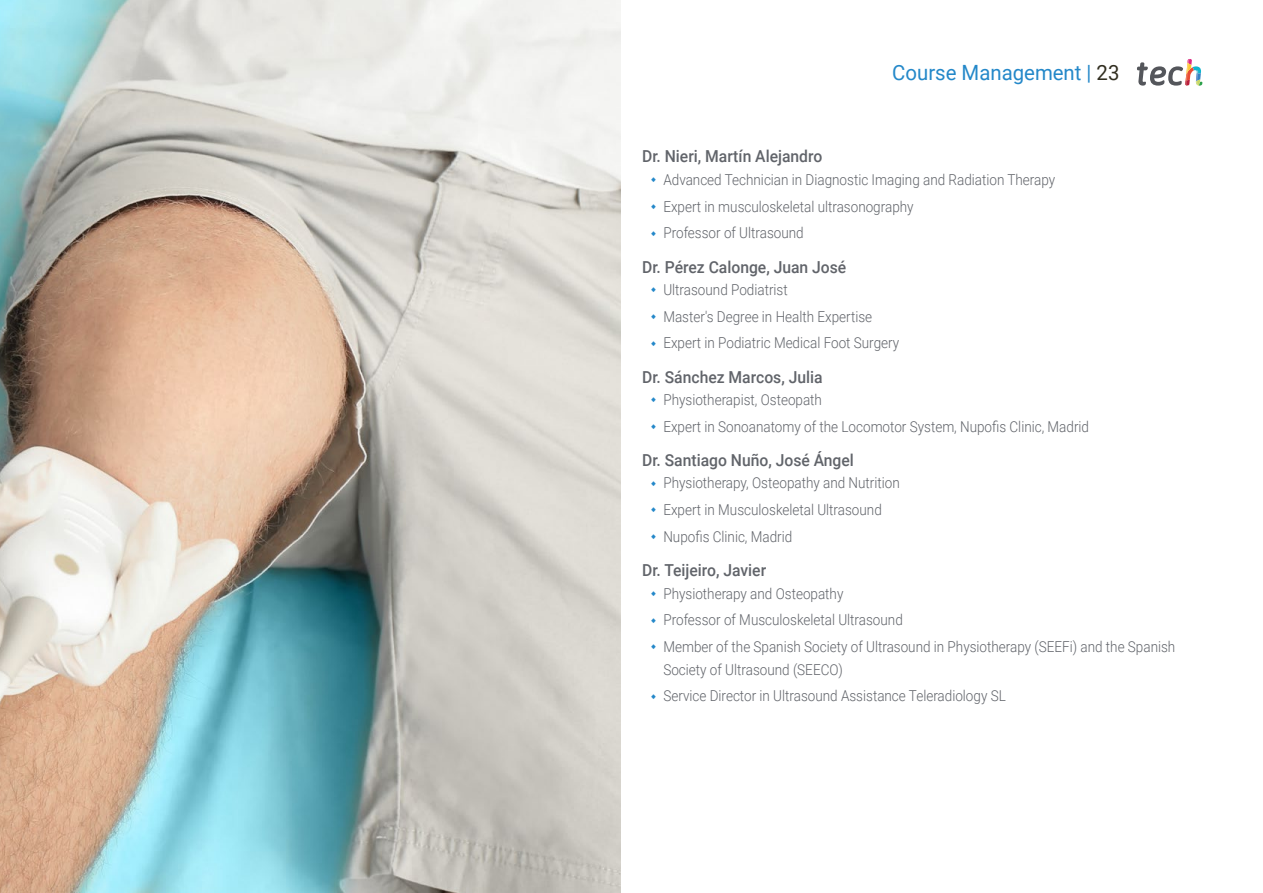
<style>
.page{position:relative;width:1263px;height:893px;background:#fff}
.page>*{position:absolute;margin:0;border:0;box-sizing:border-box;transform-origin:0 0}
.t1{font:21px "Roboto";color:#2488c9}
.t2{font:500 16.5px "Roboto";color:#61646a;scale:.95 1}
.t3{font:300 15px/26.7px "Roboto";color:#61646a;scale:.9 1}
.s1{color:#312e20}
</style>
<div class="page">
<svg style="left:1137px;top:59px;width:65px;height:27px"></svg>
<img style="left:0;top:0;width:621px;height:893px">
<h1 class="t1" style="left:892px;top:57px;width:229px">Course Management | <span class="s1">23</span></h1>
<p class="t2" style="left:642px;top:145px;width:191px">Dr. Nieri, Martín Alejandro</p>
<p class="t3" style="left:663px;top:166px;width:437px">Advanced Technician in Diagnostic Imaging and Radiation Therapy<br>Expert in musculoskeletal ultrasonography<br>Professor of Ultrasound</p>
<p class="t2" style="left:642px;top:255px;width:216px">Dr. Pérez Calonge, Juan José</p>
<p class="t3" style="left:663px;top:276px;width:264px">Ultrasound Podiatrist<br>Master's Degree in Health Expertise<br>Expert in Podiatric Medical Foot Surgery</p>
<p class="t2" style="left:642px;top:365px;width:191px">Dr. Sánchez Marcos, Julia</p>
<p class="t3" style="left:663px;top:386px;width:474px">Physiotherapist, Osteopath<br>Expert in Sonoanatomy of the Locomotor System, Nupofis Clinic, Madrid</p>
<p class="t2" style="left:642px;top:449px;width:224px">Dr. Santiago Nuño, José Ángel</p>
<p class="t3" style="left:663px;top:469px;width:264px">Physiotherapy, Osteopathy and Nutrition<br>Expert in Musculoskeletal Ultrasound<br>Nupofis Clinic, Madrid</p>
<p class="t2" style="left:642px;top:559px;width:132px">Dr. Teijeiro, Javier</p>
<p class="t3" style="left:663px;top:579px;width:570px">Physiotherapy and Osteopathy<br>Professor of Musculoskeletal Ultrasound<br>Member of the Spanish Society of Ultrasound in Physiotherapy (SEEFi) and the Spanish</p>
<p class="t3" style="left:663px;top:655px;width:382px">Society of Ultrasound (SEECO)<br>Service Director in Ultrasound Assistance Teleradiology SL</p>
</div>
